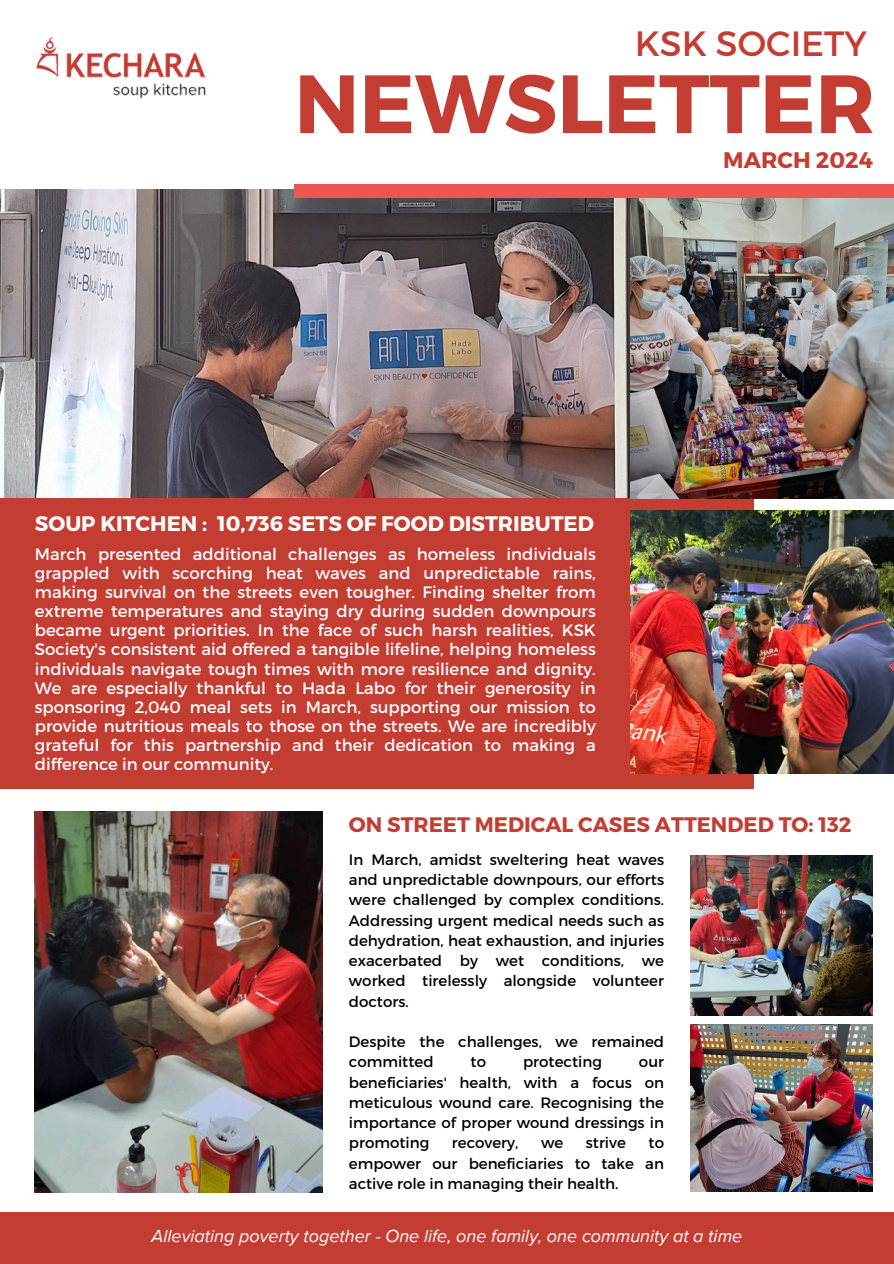
<style>
.page{position:relative;width:894px;height:1264px;background:#fff}
.page>*{position:absolute;margin:0;border:0;box-sizing:border-box;transform-origin:0 0}
.t1{font:700 82.5px "Montserrat";color:#c43d33}
.t2{font:35.1px "Montserrat";color:#c43d33}
.t3{font:700 22.5px "Montserrat";color:#c43d33}
.t4{font:700 21px "Montserrat";color:#fff}
.t5{font:700 21px "Montserrat";color:#c43d33}
.t6{font:italic 18px "Proxima Nova";color:#fff}
.t7{font:16.5px/19.2px "Montserrat";color:#fff;text-align:justify}
.t8{font:15px/20.2px "Montserrat";color:#000;text-align:justify}
</style>
<div class="page">
<div style="left:0;top:198px;width:753px;height:591px;background:#c43d33"></div>
<img style="left:0;top:189px;width:630px;height:309px">
<div style="left:294px;top:184px;width:599px;height:14px;background:#ed5752"></div>
<div style="left:0;top:1211px;width:893px;height:52px;background:#c43d33"></div>
<img style="left:630px;top:198px;width:262px;height:301px">
<img style="left:36px;top:36px;width:170px;height:63px">
<img style="left:34px;top:811px;width:288px;height:381px">
<img style="left:690px;top:1024px;width:182px;height:167px">
<img style="left:690px;top:855px;width:182px;height:160px">
<img style="left:630px;top:510px;width:262px;height:263px">
<h2 class="t2" style="left:634px;top:20px;width:234px">KSK SOCIETY</h2>
<p class="t1" style="left:294px;top:50px;width:582px">NEWSLETTER</p>
<h1 class="t3" style="left:723px;top:145px;width:151px">MARCH 2024</h1>
<h3 class="t4" style="left:35px;top:510px;width:560px">SOUP KITCHEN : 10,736 SETS OF FOOD DISTRIBUTED</h3>
<p class="t7" style="left:35px;top:543px;width:562px">March presented additional challenges as homeless individuals grappled with scorching heat waves and unpredictable rains, making survival on the streets even tougher. Finding shelter from extreme temperatures and staying dry during sudden downpours became urgent priorities. In the face of such harsh realities, KSK Society's consistent aid offered a tangible lifeline, helping homeless individuals navigate tough times with more resilience and dignity.<br>We are especially thankful to Hada Labo for their generosity in sponsoring 2,040 meal sets in March, supporting our mission to provide nutritious meals to those on the streets. We are incredibly grateful for this partnership and their dedication to making a difference in our community.</p>
<p class="t5" style="left:349px;top:811px;width:504px">ON STREET MEDICAL CASES ATTENDED TO: 132</p>
<h3 class="t8" style="left:349px;top:848px;width:316px">In March, amidst sweltering heat waves and unpredictable downpours, our efforts were challenged by complex conditions.<br>Addressing urgent medical needs such as dehydration, heat exhaustion, and injuries exacerbated by wet conditions, we worked tirelessly alongside volunteer doctors.</h3>
<h4 class="t8" style="left:349px;top:1030px;width:316px">Despite the challenges, we remained committed</h4>
<h4 class="t8" style="left:470px;top:1051px;width:17px">to</h4>
<h4 class="t8" style="left:523px;top:1051px;width:80px">protecting</h4>
<h4 class="t8" style="left:349px;top:1051px;width:316px;text-indent:290px">our beneficiaries' health, with a focus on meticulous wound care. Recognising the importance of proper wound dressings in promoting</h4>
<h4 class="t8" style="left:452px;top:1132px;width:68px">recovery,</h4>
<h4 class="t8" style="left:541px;top:1132px;width:24px">we</h4>
<h4 class="t8" style="left:585px;top:1132px;width:42px">strive</h4>
<h4 class="t8" style="left:349px;top:1132px;width:316px;text-indent:299px">to empower our beneficiaries to take an active role in managing their health.</h4>
<p class="t6" style="left:151px;top:1225px;width:592px">Alleviating poverty together - One life, one family, one community at a time</p>
</div>
